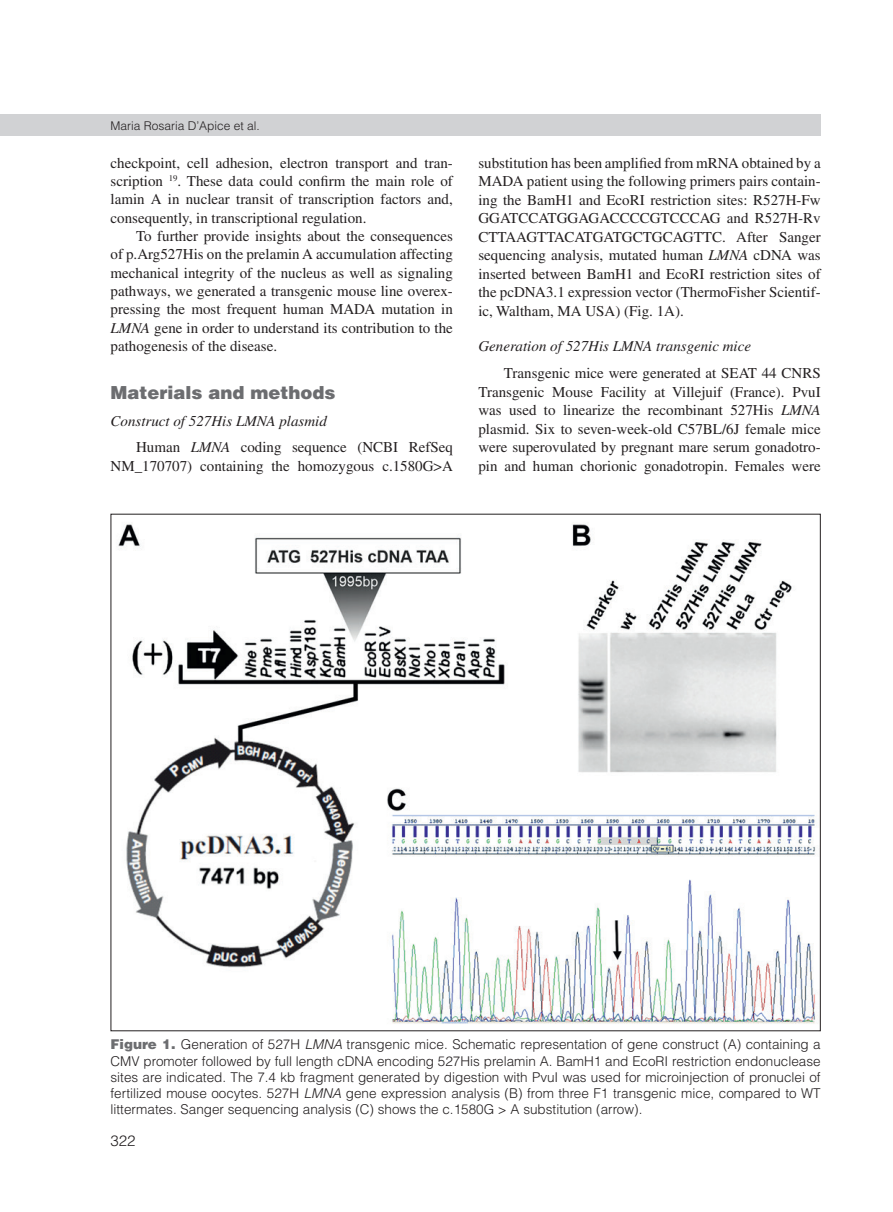
<style>
.page{position:relative;width:893px;height:1212px;background:#fff}
.page>*{position:absolute;margin:0;border:0;box-sizing:border-box;transform-origin:0 0}
.t1{font:900 18px "Helvetica LT Std";color:#6c6d70}
.t2{font:15px/18.5px "Times LT Std";color:#231f20;text-align:justify}
.t3{font:italic 15px/26.8px "Times LT Std";color:#231f20}
.t4{font:300 15px "Helvetica LT Std";color:#231f20}
.t5{font:300 13.5px/16.2px "Helvetica LT Std";color:#231f20;text-align:justify}
.t6{font:300 12px "Helvetica LT Std";color:#231f20}
.s1{font-style:italic}
.s2{font-style:normal}
.s3{font-weight:900;color:#6c6d70}
</style>
<div class="page">
<div style="left:0;top:115px;width:821px;height:21px;background:#d1d2d4"></div>
<img style="left:118px;top:524px;width:698px;height:500px">
<p class="t6" style="left:111px;top:118px;width:151px">Maria Rosaria D’Apice et al.</p>
<p class="t2" style="left:111px;top:153px;width:344px">checkpoint, cell adhesion, electron transport and tran&shy;scription <sup>19</sup>. These data could confirm the main role of lamin A in nuclear transit of transcription factors and, consequently, in transcriptional regulation.</p>
<p class="t2" style="left:111px;top:227px;width:344px;text-indent:26px">To further provide insights about the consequences of p.Arg527His on the prelamin A accumulation affecting mechanical integrity of the nucleus as well as signaling pathways, we generated a transgenic mouse line overex&shy;pressing the most frequent human MADA mutation in <span class="s1">LMNA</span> gene in order to understand its contribution to the pathogenesis of the disease.</p>
<p class="t1" style="left:111px;top:380px;width:226px">Materials and methods</p>
<p class="t3" style="left:136px;top:407px;width:318px;text-indent:-26px">Construct of 527His LMNA plasmid<br><span class="s2">Human</span> LMNA <span class="s2">coding sequence (NCBI RefSeq</span></p>
<p class="t2" style="left:111px;top:456px;width:344px">NM_170707) containing the homozygous c.1580G&gt;A</p>
<p class="t2" style="left:478px;top:153px;width:344px">substitution has been amplified from mRNA obtained by a MADA patient using the following primers pairs contain&shy;ing the BamH1 and EcoRI restriction sites: R527H-Fw GGATCCATGGAGACCCCGTCCCAG and R527H-Rv CTTAAGTTACATGATGCTGCAGTTC. After Sanger sequencing analysis, mutated human <span class="s1">LMNA</span> cDNA was inserted between BamH1 and EcoRI restriction sites of the pcDNA3.1 expression vector (ThermoFisher Scientif&shy;ic, Waltham, MA USA) (Fig. 1A).</p>
<p class="t3" style="left:478px;top:333px;width:274px">Generation of 527His LMNA transgenic mice</p>
<p class="t2" style="left:478px;top:364px;width:344px;text-indent:26px">Transgenic mice were generated at SEAT 44 CNRS Transgenic Mouse Facility at Villejuif (France). PvuI was used to linearize the recombinant 527His <span class="s1">LMNA </span>plasmid. Six to seven-week-old C57BL/6J female mice were superovulated by pregnant mare serum gonadotro&shy;pin and human chorionic gonadotropin. Females were</p>
<p class="t5" style="left:111px;top:1036px;width:712px"><span class="s3">Figure 1.</span> Generation of 527H <span class="s1">LMNA</span> transgenic mice. Schematic representation of gene construct (A) containing a CMV promoter followed by full length cDNA encoding 527His prelamin A. BamH1 and EcoRI restriction endonuclease sites are indicated. The 7.4 kb fragment generated by digestion with PvuI was used for microinjection of pronuclei of fertilized mouse oocytes. 527H <span class="s1">LMNA</span> gene expression analysis (B) from three F1 transgenic mice, compared to WT littermates. Sanger sequencing analysis (C) shows the c.1580G &gt; A substitution (arrow).</p>
<p class="t4" style="left:111px;top:1131px;width:27px">322</p>
</div>
